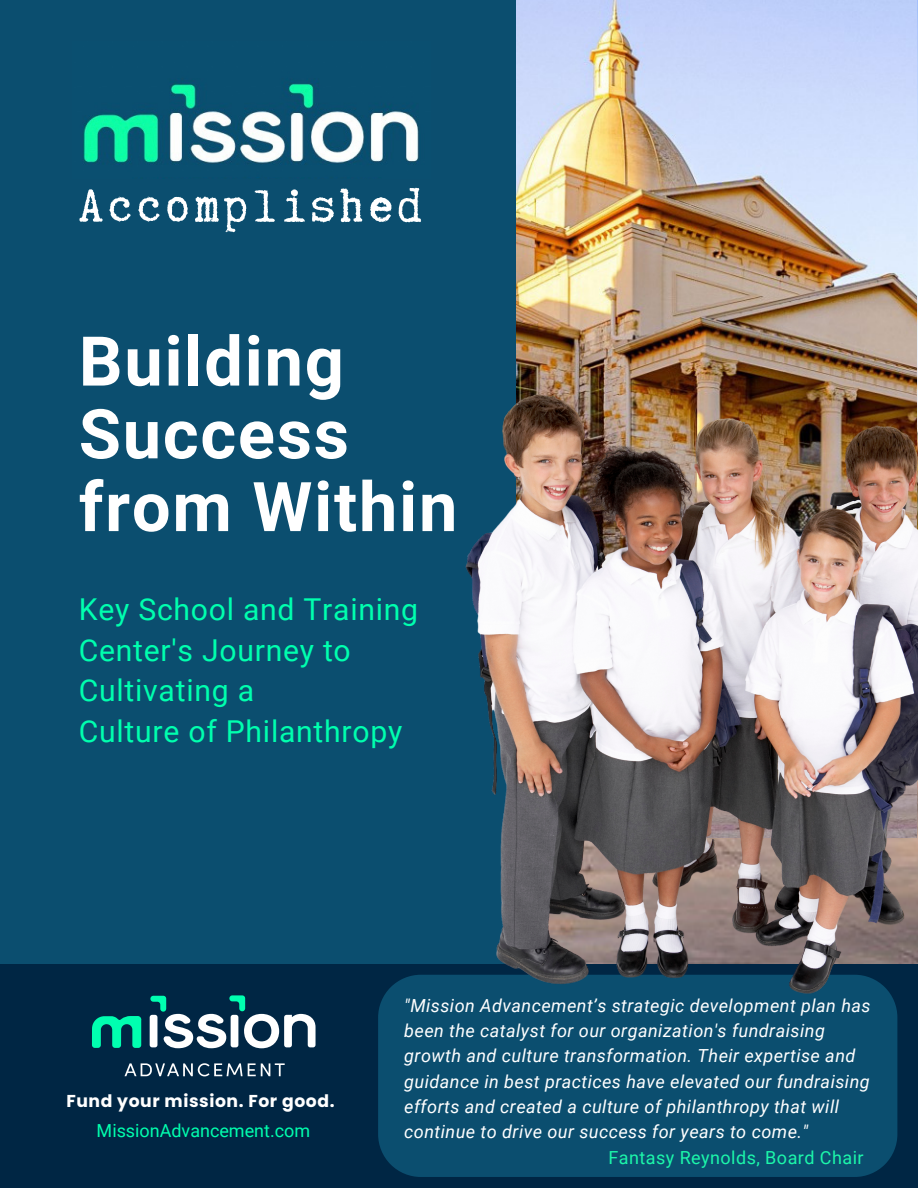
<style>
.page{position:relative;width:918px;height:1188px;background:#fff}
.page>*{position:absolute;margin:0;border:0;box-sizing:border-box;transform-origin:0 0}
.t1{font:700 68.7px "Roboto";letter-spacing:.025em;color:#fff}
.t2{font:55.35px "Truetypewriter Polygl OTT";letter-spacing:.08em;color:#fff}
.t3{font:30.15px/40.8px "Roboto";letter-spacing:.025em;color:#00ffae}
.t4{font:italic 18px/25.2px "Roboto";letter-spacing:.025em;color:#fff}
.t5{font:18px "Roboto";letter-spacing:.025em;color:#1cf7aa}
.t6{font:18px "Roboto";color:#00ffae}
.t7{font:700 17.25px "Poppins";letter-spacing:.035em;color:#fff}
</style>
<div class="page">
<div style="left:0;top:0;width:518px;height:964px;background:#0b4e6f"></div>
<img style="left:83px;top:83px;width:336px;height:81px">
<div style="left:0;top:964px;width:918px;height:224px;background:#002644"></div>
<svg style="left:125px;top:1063px;width:160px;height:13px"></svg>
<svg style="left:150px;top:995px;width:166px;height:53px"></svg>
<svg style="left:92px;top:1016px;width:49px;height:32px"></svg>
<div style="left:378px;top:975px;width:519px;height:202px;background:#0b4e6f"></div>
<img style="left:516px;top:0;width:401px;height:256px">
<img style="left:442px;top:256px;width:476px;height:824px">
<p class="t2" style="left:79px;top:177px;width:345px">Accomplished</p>
<p class="t1" style="left:79px;top:322px;width:267px">Building</p>
<p class="t1" style="left:79px;top:395px;width:272px">Success</p>
<p class="t1" style="left:79px;top:467px;width:380px">from Within</p>
<p class="t3" style="left:79px;top:589px;width:341px">Key School and Training<br>Center's Journey to<br>Cultivating a</p>
<p class="t3" style="left:79px;top:712px;width:325px">Culture of Philanthropy</p>
<p class="t7" style="left:66px;top:1089px;width:270px">Fund your mission. For good.</p>
<p class="t6" style="left:97px;top:1121px;width:215px">MissionAdvancement.com</p>
<p class="t4" style="left:404px;top:993px;width:468px">"Mission Advancement’s strategic development plan has been the catalyst for our organization's fundraising growth and culture transformation. Their expertise and guidance in best practices have elevated our fundraising efforts and created a culture of philanthropy that will continue to drive our success for years to come."</p>
<p class="t5" style="left:608px;top:1147px;width:257px">Fantasy Reynolds, Board Chair</p>
</div>
